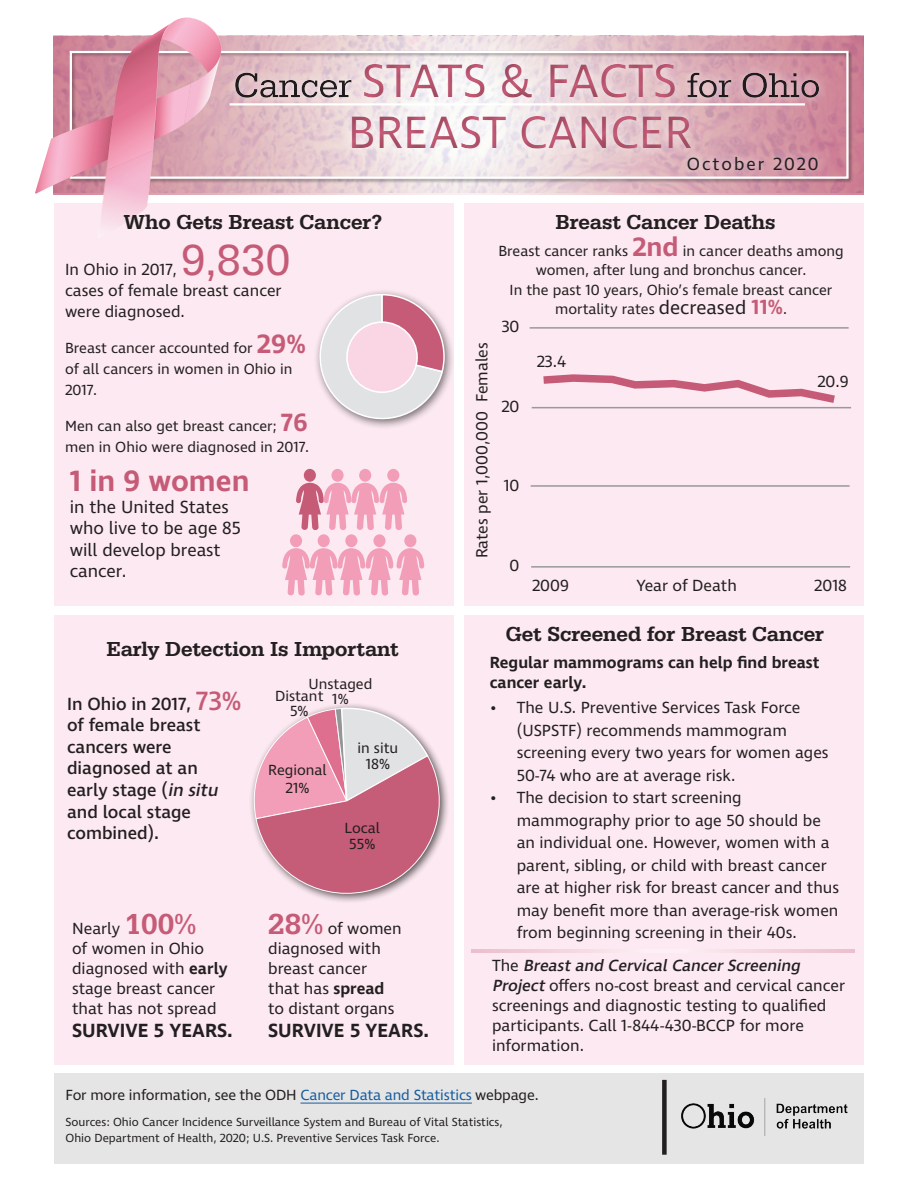
<style>
.page{position:relative;width:918px;height:1188px;background:#fff}
.page>*{position:absolute;margin:0;border:0;box-sizing:border-box;transform-origin:0 0}
.t1{font:48px "Ingra";letter-spacing:-.005em;color:#c55b77}
.t2{font:46.5px "Ingra";color:#c55b77}
.t3{font:45px "Serifa";color:#c55b77}
.t4{font:600 30px "Ingra";color:#c55b77}
.t5{font:500 21px "Serifa";color:#231f20}
.t6{font:600 19.5px "Ingra";color:#231f20}
.t7{font:500 18px/21.6px "Ingra";color:#231f20}
.t8{font:18px/21.6px "Ingra";color:#231f20}
.t9{font:18px "Ingra";letter-spacing:.11em;color:#231f20}
.t10{font:16.5px/19.8px "Ingra";color:#231f20}
.t11{font:600 16.5px/19.5px "Ingra";color:#231f20}
.t12{font:15px/21px "Ingra";color:#231f20;text-align:center}
.t13{font:12px/16.5px "Ingra";color:#231f20}
.s1{font-weight:600;font-size:27px;color:#c55b77}
.s2{font-weight:600;font-size:25.5px;color:#c55b77}
.s3{font-size:27px;color:#c55b77}
.s4{font-style:italic}
.s5{font-family:"Serifa";font-weight:500;font-size:30px;color:#c55b77}
.s6{font-weight:600}
.s7{font-size:19.5px}
.s8{font-weight:600;font-size:21px;color:#c55b77}
.s9{font-weight:500;font-style:italic}
.s10{color:#175d9e}
</style>
<div class="page">
<div style="left:464px;top:203px;width:400px;height:862px;background:#fce9f1"></div>
<svg style="left:472px;top:950px;width:383px;height:2px"></svg>
<div style="left:54px;top:203px;width:400px;height:862px;background:#fce9f1"></div>
<svg style="left:223px;top:36px;width:641px;height:159px;background:#dfb8c2"></svg>
<div style="left:69px;top:50px;width:785px;height:134px;background:#231f20;opacity:.5"></div>
<svg style="left:223px;top:50px;width:627px;height:130px;background:#e3c9cf"></svg>
<div style="left:220px;top:51px;width:614px;height:65px;background:#231f20;opacity:.5"></div>
<div style="left:54px;top:1074px;width:810px;height:90px;background:#e5e5e6"></div>
<hr style="left:301px;top:1103px;width:171px;height:1px;background:#175d9e">
<img style="left:662px;top:1079px;width:186px;height:57px">
<div style="left:662px;top:1080px;width:5px;height:75px;background:#231f20"></div>
<div style="left:304px;top:469px;width:12px;height:13px;background:#c55b77;border-radius:50%"></div>
<hr style="left:230px;top:103px;width:575px;height:3px;background:#fff">
<div style="left:679px;top:147px;width:148px;height:32px;background:#fff;opacity:.75"></div>
<hr style="left:532px;top:407px;width:319px;height:1px;background:#98999a">
<hr style="left:530px;top:327px;width:319px;height:2px;background:#98999a">
<hr style="left:531px;top:485px;width:319px;height:2px;background:#98999a">
<hr style="left:531px;top:566px;width:319px;height:2px;background:#98999a">
<div style="left:52px;top:607px;width:814px;height:8px;background:#fff"></div>
<div style="left:331px;top:469px;width:13px;height:13px;background:#f29eb8;border-radius:50%"></div>
<div style="left:359px;top:469px;width:12px;height:13px;background:#f29eb8;border-radius:50%"></div>
<svg style="left:296px;top:481px;width:111px;height:49px"></svg>
<div style="left:387px;top:469px;width:12px;height:13px;background:#f29eb8;border-radius:50%"></div>
<div style="left:290px;top:534px;width:12px;height:13px;background:#f29eb8;border-radius:50%"></div>
<div style="left:318px;top:534px;width:12px;height:13px;background:#f29eb8;border-radius:50%"></div>
<div style="left:345px;top:534px;width:12px;height:13px;background:#f29eb8;border-radius:50%"></div>
<div style="left:373px;top:534px;width:13px;height:13px;background:#f29eb8;border-radius:50%"></div>
<svg style="left:282px;top:546px;width:142px;height:50px"></svg>
<div style="left:404px;top:534px;width:12px;height:13px;background:#f29eb8;border-radius:50%"></div>
<svg style="left:543px;top:374px;width:292px;height:29px"></svg>
<svg style="left:35px;top:17px;width:188px;height:206px"></svg>
<img style="left:184px;top:55px;width:37px;height:69px">
<div style="left:314px;top:288px;width:141px;height:142px;background:#231f20;opacity:.6"></div>
<svg style="left:314px;top:293px;width:132px;height:132px"></svg>
<div style="left:347px;top:322px;width:70px;height:70px;background:#fad6e5;border-radius:50%"></div>
<div style="left:346px;top:321px;width:72px;height:72px;border:2px solid #fff;border-radius:50%"></div>
<svg style="left:251px;top:707px;width:196px;height:194px"></svg>
<h1 class="t1" style="left:362px;top:51px;width:317px">STATS &amp; FACTS</h1>
<h2 class="t2" style="left:348px;top:103px;width:346px">BREAST CANCER</h2>
<p class="t5" style="left:124px;top:209px;width:260px">Who Gets Breast Cancer?</p>
<h3 class="t3" style="left:181px;top:235px;width:111px">9,830</h3>
<p class="t10" style="left:65px;top:281px;width:218px;line-height:21px">cases of female breast cancer were diagnosed.</p>
<p class="t12" style="left:65px;top:338px;width:242px;text-align:left">Breast cancer accounted for <span class="s1">29% </span>of all cancers in women in Ohio in<br>2017.</p>
<p class="t12" style="left:65px;top:416px;width:246px;text-align:left">Men can also get breast cancer; <span class="s2">76 </span>men in Ohio were diagnosed in 2017.</p>
<p class="t10" style="left:65px;top:260px;width:113px">In Ohio in 2017,</p>
<h3 class="t4" style="left:70px;top:462px;width:181px">1 in 9 women</h3>
<p class="t8" style="left:70px;top:497px;width:173px">in the United States who live to be age 85 will develop breast cancer.</p>
<p class="t5" style="left:106px;top:637px;width:294px">Early Detection Is Important</p>
<p class="t7" style="left:67px;top:694px;width:176px">In Ohio in 2017, <span class="s3">73% </span>of female breast cancers were diagnosed at an early stage (<span class="s4">in situ </span>and local stage combined).</p>
<p class="t10" style="left:72px;top:920px;width:157px">Nearly <span class="s5">100%<br></span>of women in Ohio diagnosed with <span class="s6">early </span>stage breast cancer that has not spread</p>
<p class="t6" style="left:72px;top:1018px;width:162px">SURVIVE 5 YEARS.</p>
<p class="t12" style="left:275px;top:679px;width:99px;line-height:11.7px;text-align:left;text-indent:33px">Unstaged<br>Distant 1%</p>
<p class="t12" style="left:290px;top:701px;width:20px">5%</p>
<p class="t12" style="left:268px;top:762px;width:60px;line-height:18px">Regional<br>21%</p>
<p class="t12" style="left:358px;top:740px;width:42px;line-height:16.5px">in situ<br>18%</p>
<p class="t12" style="left:345px;top:820px;width:37px;line-height:16.5px">Local<br>55%</p>
<p class="t10" style="left:268px;top:920px;width:135px"><span class="s5">28%</span> of women diagnosed with breast cancer that has <span class="s6">spread </span>to distant organs</p>
<p class="t6" style="left:268px;top:1018px;width:162px">SURVIVE 5 YEARS.</p>
<p class="t9" style="left:687px;top:152px;width:133px">October 2020</p>
<p class="t5" style="left:555px;top:209px;width:222px">Breast Cancer Deaths</p>
<p class="t10" style="left:473px;top:558px;width:217px;rotate:-90deg">Rates per 1,000,000 Females</p>
<p class="t12" style="left:498px;top:242px;width:347px;line-height:19.5px">Breast cancer ranks <span class="s1">2nd</span> in cancer deaths among women, after lung and bronchus cancer.<br>In the past 10 years, Ohio’s female breast cancer mortality rates <span class="s7">decreased</span> <span class="s8">11%</span>.</p>
<p class="t10" style="left:502px;top:318px;width:19px">30</p>
<p class="t10" style="left:501px;top:397px;width:20px">20</p>
<p class="t10" style="left:537px;top:353px;width:31px">23.4</p>
<p class="t10" style="left:504px;top:477px;width:17px">10</p>
<p class="t10" style="left:817px;top:372px;width:33px">20.9</p>
<p class="t10" style="left:510px;top:556px;width:11px">0</p>
<p class="t10" style="left:532px;top:577px;width:38px">2009</p>
<p class="t10" style="left:636px;top:577px;width:102px">Year of Death</p>
<p class="t10" style="left:814px;top:577px;width:34px">2018</p>
<p class="t5" style="left:506px;top:622px;width:320px">Get Screened for Breast Cancer</p>
<p class="t11" style="left:490px;top:654px;width:331px">Regular mammograms can help find breast cancer early.</p>
<p class="t10" style="left:517px;top:697px;width:313px;line-height:22.5px;text-indent:-27px">• The U.S. Preventive Services Task Force (USPSTF) recommends mammogram screening every two years for women ages 50-74 who are at average risk.</p>
<p class="t10" style="left:517px;top:787px;width:324px;line-height:22.5px;text-indent:-27px">• The decision to start screening mammography prior to age 50 should be an individual one. However, women with a parent, sibling, or child with breast cancer are at higher risk for breast cancer and thus may benefit more than average-risk women from beginning screening in their 40s.</p>
<p class="t10" style="left:492px;top:957px;width:355px">T h e <span class="s9">Breastand CervicalCancerScreening Project</span>offers no-cost breast and cervical cancer screenings and diagnostic testing to qualified participants. Call 1-844-430-BCCP for more information.</p>
<p class="t12" style="left:66px;top:1086px;width:475px">For more information, see the ODH <span class="s10">Cancer Data and Statistics</span> webpage.</p>
<p class="t13" style="left:66px;top:1114px;width:439px">Sources: Ohio Cancer Incidence Surveillance System and Bureau of Vital Statistics,<br>Ohio Department of Health, 2020; U.S. Preventive Services Task Force.</p>
</div>
